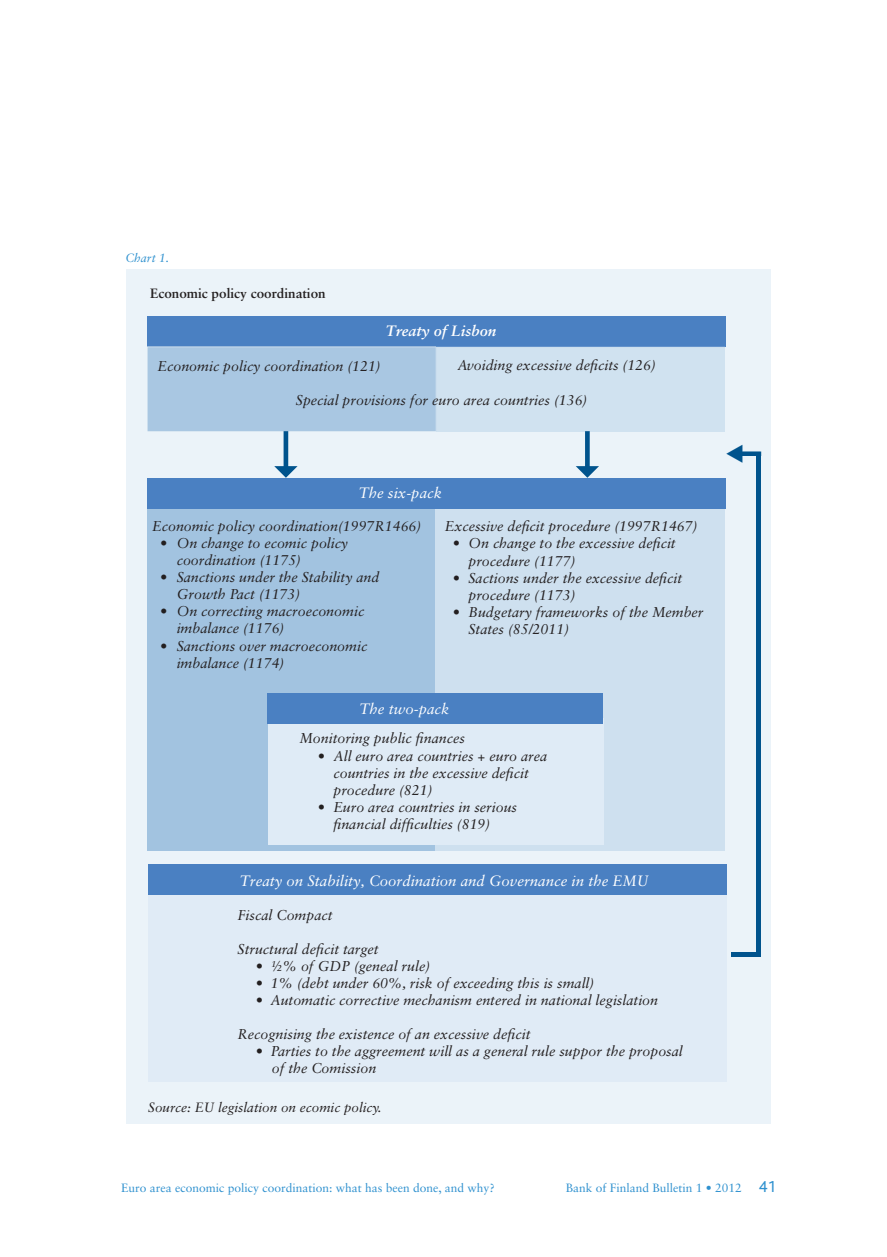
<style>
.page{position:relative;width:887px;height:1257px;background:#fff}
.page>*{position:absolute;margin:0;border:0;box-sizing:border-box;transform-origin:0 0}
.t1{font:italic 15px "Sabon LT Std";color:#fff}
.t2{font:italic 700 15px "Sabon LT Std";letter-spacing:.005em;color:#fff}
.t3{font:italic 14.25px/17.1px "Sabon LT Std";color:#231f20}
.t4{font:italic 13.5px "Sabon LT Std";color:#231f20}
.t5{font:700 13.5px "Sabon LT Std";color:#231f20}
.t6{font:12px "Sabon LT Std";color:#2f91cf}
.t7{font:italic 12px "Sabon LT Std";color:#2f91cf}
.s1{font-family:"Bliss";font-size:16.5px}
</style>
<div class="page">
<div style="left:127px;top:269px;width:644px;height:855px;background:#ebf3f9"></div>
<div style="left:149px;top:894px;width:578px;height:188px;background:#e0ebf6"></div>
<div style="left:148px;top:317px;width:578px;height:30px;background:#4a80c2"></div>
<div style="left:148px;top:479px;width:289px;height:372px;background:#a2c3e0"></div>
<div style="left:149px;top:864px;width:578px;height:31px;background:#4a80c2"></div>
<div style="left:436px;top:479px;width:289px;height:372px;background:#cee0ef"></div>
<div style="left:148px;top:478px;width:578px;height:31px;background:#4a80c2"></div>
<div style="left:756px;top:452px;width:5px;height:501px;background:#00538d"></div>
<div style="left:731px;top:952px;width:30px;height:5px;background:#00538d"></div>
<div style="left:268px;top:718px;width:335px;height:127px;background:#dfebf6"></div>
<div style="left:268px;top:693px;width:335px;height:31px;background:#4a80c2"></div>
<svg style="left:148px;top:347px;width:577px;height:85px;background:#bcd4e9"></svg>
<p class="t7" style="left:126px;top:251px;width:45px">Chart 1.</p>
<p class="t5" style="left:150px;top:285px;width:177px">Economic policy coordination</p>
<p class="t2" style="left:386px;top:324px;width:112px">Treaty of Lisbon</p>
<p class="t3" style="left:158px;top:357px;width:225px">Economic policy coordination (121)</p>
<p class="t3" style="left:457px;top:357px;width:200px">Avoiding excessive deficits (126)</p>
<p class="t3" style="left:296px;top:391px;width:293px">Special provisions for euro area countries (136)</p>
<p class="t1" style="left:359px;top:484px;width:85px">The six-pack</p>
<p class="t3" style="left:152px;top:517px;width:271px">Economic policy coordination(1997R1466)</p>
<p class="t3" style="left:177px;top:534px;width:173px;text-indent:-16px">• On change to ecomic policy coordination (1175)</p>
<p class="t3" style="left:177px;top:568px;width:204px;text-indent:-16px">• Sanctions under the Stability and<br>Growth Pact (1173)</p>
<p class="t3" style="left:177px;top:603px;width:189px;text-indent:-16px">• On correcting macroeconomic imbalance (1176)</p>
<p class="t3" style="left:177px;top:637px;width:192px;text-indent:-16px">• Sanctions over macroeconomic imbalance (1174)</p>
<p class="t3" style="left:445px;top:518px;width:254px">Excessive deficit procedure (1997R1467)</p>
<p class="t3" style="left:468px;top:535px;width:209px;text-indent:-16px">• On change to the excessive deficit procedure (1177)</p>
<p class="t3" style="left:468px;top:569px;width:215px;text-indent:-16px">• Sactions under the excessive deficit procedure (1173)</p>
<p class="t3" style="left:468px;top:603px;width:236px;text-indent:-16px">• Budgetary frameworks of the Member<br>States (85/2011)</p>
<p class="t1" style="left:360px;top:700px;width:92px">The two-pack</p>
<p class="t3" style="left:299px;top:731px;width:167px">Monitoring public finances</p>
<p class="t3" style="left:333px;top:747px;width:215px;text-indent:-16px">• All euro area countries + euro area countries in the excessive deficit procedure (821)</p>
<p class="t3" style="left:333px;top:798px;width:185px;text-indent:-16px">• Euro area countries in serious financial difficulties (819)</p>
<p class="t1" style="left:240px;top:872px;width:410px">Treaty on Stability, Coordination and Governance in the EMU</p>
<p class="t3" style="left:238px;top:906px;width:97px">Fiscal Compact</p>
<p class="t3" style="left:238px;top:940px;width:143px">Structural deficit target</p>
<p class="t3" style="left:256px;top:957px;width:176px">• ½% of GDP (geneal rule)</p>
<p class="t3" style="left:256px;top:974px;width:340px">• 1% (debt under 60%, risk of exceeding this is small)</p>
<p class="t3" style="left:256px;top:991px;width:404px">• Automatic corrective mechanism entered in national legislation</p>
<p class="t3" style="left:238px;top:1026px;width:294px">Recognising the existence of an excessive deficit</p>
<p class="t3" style="left:272px;top:1043px;width:413px;text-indent:-16px">• Parties to the aggreement will as a general rule suppor the proposal of the Comission</p>
<p class="t4" style="left:148px;top:1099px;width:235px">Source: EU legislation on ecomic policy.</p>
<p class="t6" style="left:121px;top:1180px;width:375px">Euro area economic policy coordination: what has been done, and why?</p>
<p class="t6" style="left:566px;top:1180px;width:212px">Bank of Finland Bulletin 1 • 2012 <span class="s1">41</span></p>
</div>
